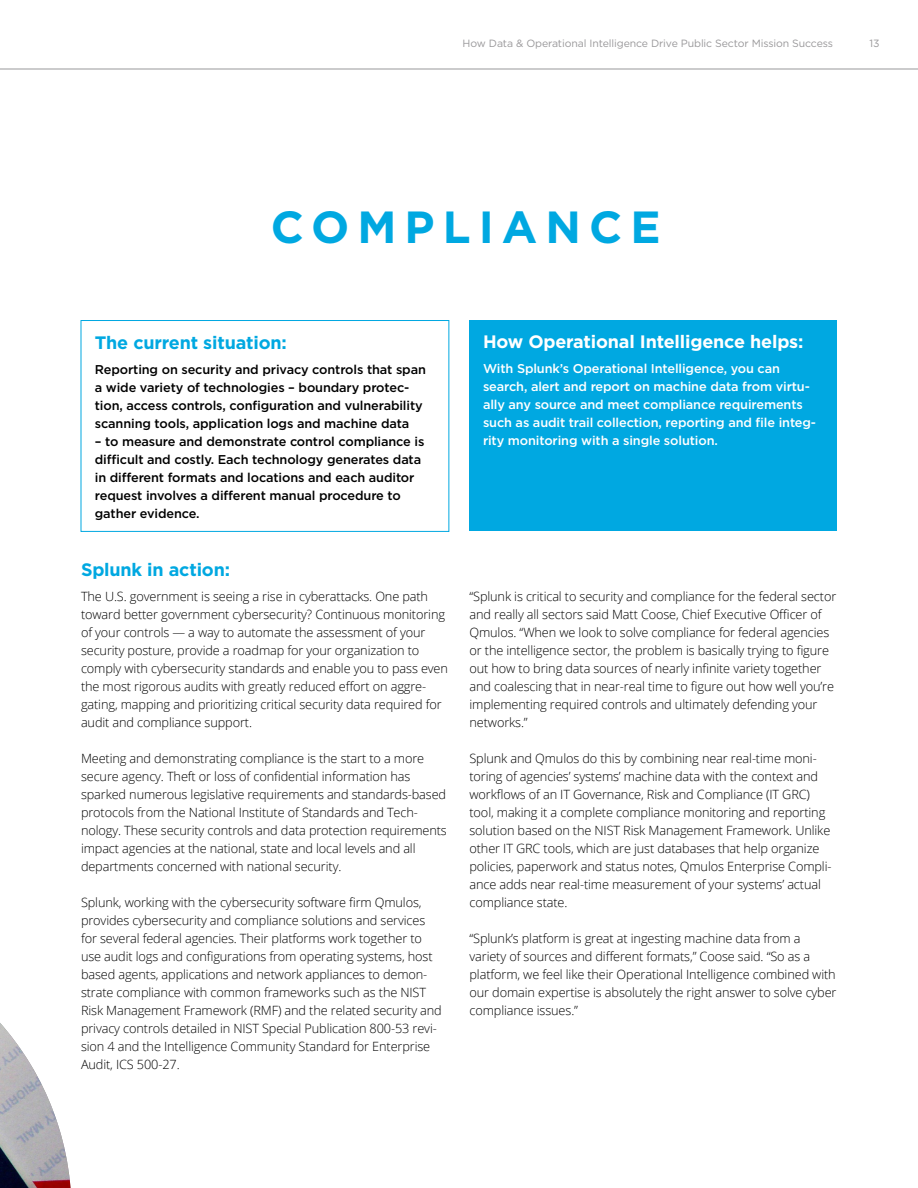
<style>
.page{position:relative;width:918px;height:1188px;background:#fff}
.page>*{position:absolute;margin:0;border:0;box-sizing:border-box;transform-origin:0 0}
.t1{font:700 45px "Gotham";letter-spacing:.18em;color:#00a8e1}
.t2{font:700 18px "Gotham";letter-spacing:-.01em;color:#00a8e1}
.t3{font:700 18px "Gotham";letter-spacing:-.01em;color:#fff}
.t4{font:300 12.75px/18px "Open Sans";letter-spacing:-.01em;color:#000}
.t5{font:500 12.75px/18px "Gotham";letter-spacing:-.01em;color:#000}
.t6{font:500 12.75px/18px "Gotham";letter-spacing:-.01em;color:#fff}
.t7{font:10.5px "Gotham";letter-spacing:-.01em;color:#99989a}
</style>
<div class="page">
<hr style="left:0;top:69px;width:918px;height:1px;background:#99989a">
<div style="left:81px;top:320px;width:368px;height:212px;border:1px solid #00a8e1"></div>
<div style="left:470px;top:321px;width:367px;height:210px;background:#00a8e1"></div>
<img style="left:0;top:1023px;width:71px;height:165px">
<p class="t7" style="left:463px;top:36px;width:372px">How Data &amp; Operational Intelligence Drive Public Sector Mission Success</p>
<p class="t7" style="left:870px;top:36px;width:12px">13</p>
<h1 class="t1" style="left:271px;top:197px;width:392px">COMPLIANCE</h1>
<h2 class="t2" style="left:95px;top:330px;width:193px">The current situation:</h2>
<p class="t5" style="left:95px;top:360px;width:333px">Reporting on security and privacy controls that span a wide variety of technologies – boundary protec&shy;tion, access controls, configuration and vulnerability scanning tools, application logs and machine data</p>
<p class="t5" style="left:95px;top:432px;width:331px">– to measure and demonstrate control compliance is difficult and costly. Each technology generates data in different formats and locations and each auditor request involves a different manual procedure to gather evidence.</p>
<h2 class="t2" style="left:81px;top:558px;width:151px">Splunk in action:</h2>
<p class="t4" style="left:81px;top:587px;width:368px">The U.S. government is seeing a rise in cyberattacks. One path toward better government cybersecurity? Continuous monitoring of your controls — a way to automate the assessment of your security posture, provide a roadmap for your organization to comply with cybersecurity standards and enable you to pass even the most rigorous audits with greatly reduced effort on aggre&shy;gating, mapping and prioritizing critical security data required for audit and compliance support.</p>
<p class="t4" style="left:81px;top:749px;width:367px">Meeting and demonstrating compliance is the start to a more secure agency. Theft or loss of confidential information has sparked numerous legislative requirements and standards-based protocols from the National Institute of Standards and Tech&shy;nology. These security controls and data protection requirements impact agencies at the national, state and local levels and all departments concerned with national security.</p>
<p class="t4" style="left:81px;top:893px;width:362px">Splunk, working with the cybersecurity software firm Qmulos, provides cybersecurity and compliance solutions and services for several federal agencies. Their platforms work together to use audit logs and configurations from operating systems, host based agents, applications and network appliances to demon&shy;strate compliance with common frameworks such as the NIST Risk Management Framework (RMF) and the related security and privacy controls detailed in NIST Special Publication 800-53 revi&shy;sion 4 and the Intelligence Community Standard for Enterprise Audit, ICS 500-27.</p>
<h2 class="t3" style="left:483px;top:330px;width:322px">How Operational Intelligence helps:</h2>
<p class="t6" style="left:483px;top:359px;width:335px">With Splunk’s Operational Intelligence, you can search, alert and report on machine data from virtu&shy;ally any source and meet compliance requirements such as audit trail collection, reporting and file integ&shy;rity monitoring with a single solution.</p>
<p class="t4" style="left:470px;top:587px;width:368px">“Splunk is critical to security and compliance for the federal sector and really all sectors said Matt Coose, Chief Executive Officer of Qmulos. “When we look to solve compliance for federal agencies or the intelligence sector, the problem is basically trying to figure out how to bring data sources of nearly infinite variety together and coalescing that in near-real time to figure out how well you’re implementing required controls and ultimately defending your networks.”</p>
<p class="t4" style="left:470px;top:749px;width:364px">Splunk and Qmulos do this by combining near real-time moni&shy;toring of agencies’ systems’ machine data with the context and workflows of an IT Governance, Risk and Compliance (IT GRC) tool, making it a complete compliance monitoring and reporting solution based on the NIST Risk Management Framework. Unlike other IT GRC tools, which are just databases that help organize policies, paperwork and status notes, Qmulos Enterprise Compli&shy;ance adds near real-time measurement of your systems’ actual compliance state.</p>
<p class="t4" style="left:470px;top:929px;width:369px">“Splunk’s platform is great at ingesting machine data from a variety of sources and different formats,” Coose said. “So as a platform, we feel like their Operational Intelligence combined with our domain expertise is absolutely the right answer to solve cyber compliance issues.”</p>
</div>
